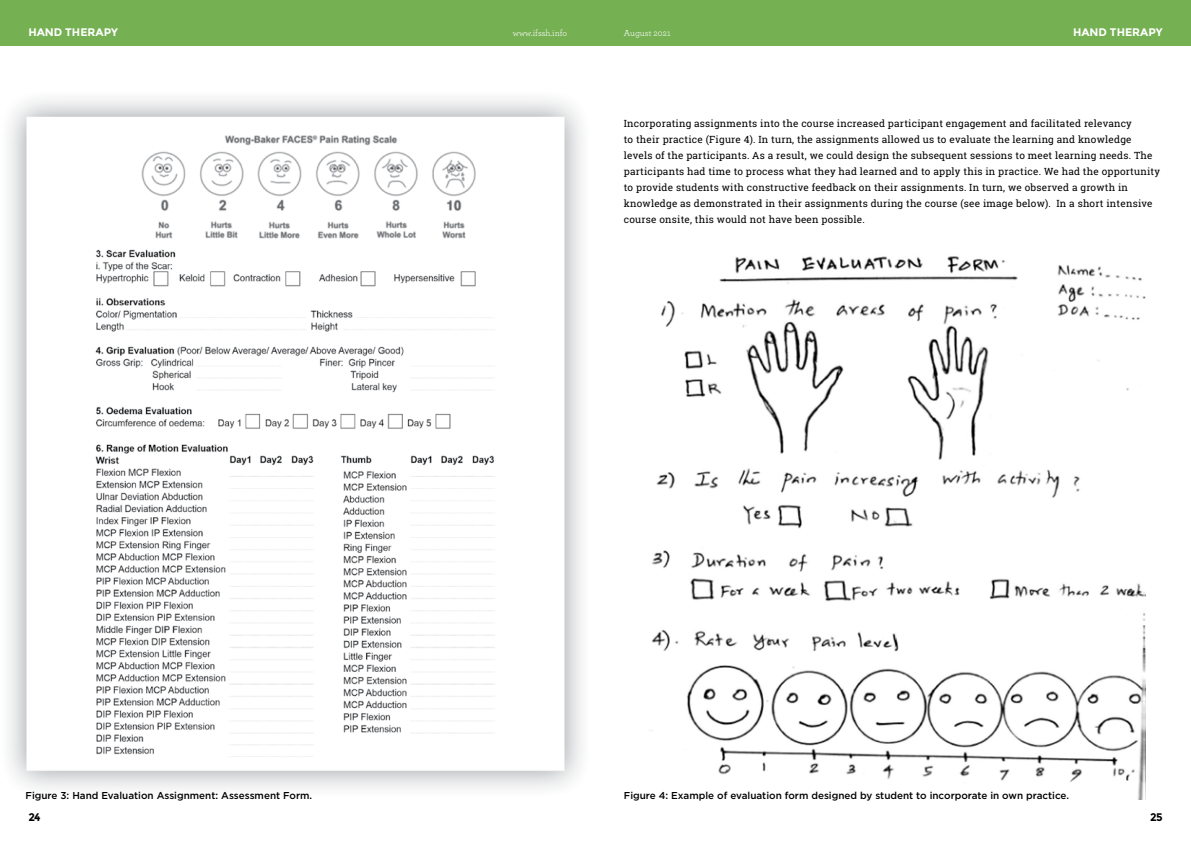
<style>
.page{position:relative;width:1191px;height:842px;background:#fff}
.page>*{position:absolute;margin:0;border:0;box-sizing:border-box;transform-origin:0 0}
.t1{font:700 11px "Montserrat";color:#fff}
.t2{font:700 11px "Montserrat";color:#000}
.t3{font:10px/16px "Roboto Slab";letter-spacing:.02em;color:#000}
.t4{font:500 10px "Gotham";color:#000}
.t5{font:9px "Archer Pro";color:#fff}
</style>
<div class="page">
<div style="left:0;top:0;width:595px;height:46px;background:#75b052"></div>
<img style="left:8px;top:99px;width:574px;height:690px">
<div style="left:595px;top:0;width:596px;height:45px;background:#75b052"></div>
<img style="left:651px;top:256px;width:494px;height:543px">
<p class="t1" style="left:28px;top:26px;width:91px">HAND THERAPY</p>
<p class="t5" style="left:513px;top:26px;width:56px">www.ifssh.info</p>
<p class="t5" style="left:624px;top:26px;width:48px">August 2021</p>
<p class="t1" style="left:1073px;top:26px;width:91px">HAND THERAPY</p>
<p class="t3" style="left:624px;top:115px;width:538px">Incorporating assignments into the course increased participant engagement and facilitated relevancy<br>to their practice (Figure 4). In turn, the assignments allowed us to evaluate the learning and knowledge levels of the participants. As a result, we could design the subsequent sessions to meet learning needs. The participants had time to process what they had learned and to apply this in practice. We had the opportunity to provide students with constructive feedback on their assignments. In turn, we observed a growth in knowledge as demonstrated in their assignments during the course (see image below). In a short intensive course onsite, this would not have been possible.</p>
<p class="t4" style="left:26px;top:789px;width:288px">Figure 3: Hand Evaluation Assignment: Assessment Form.</p>
<p class="t4" style="left:624px;top:789px;width:447px">Figure 4: Example of evaluation form designed by student to incorporate in own practice.</p>
<p class="t2" style="left:28px;top:811px;width:14px">24</p>
<p class="t2" style="left:1150px;top:811px;width:14px">25</p>
</div>
